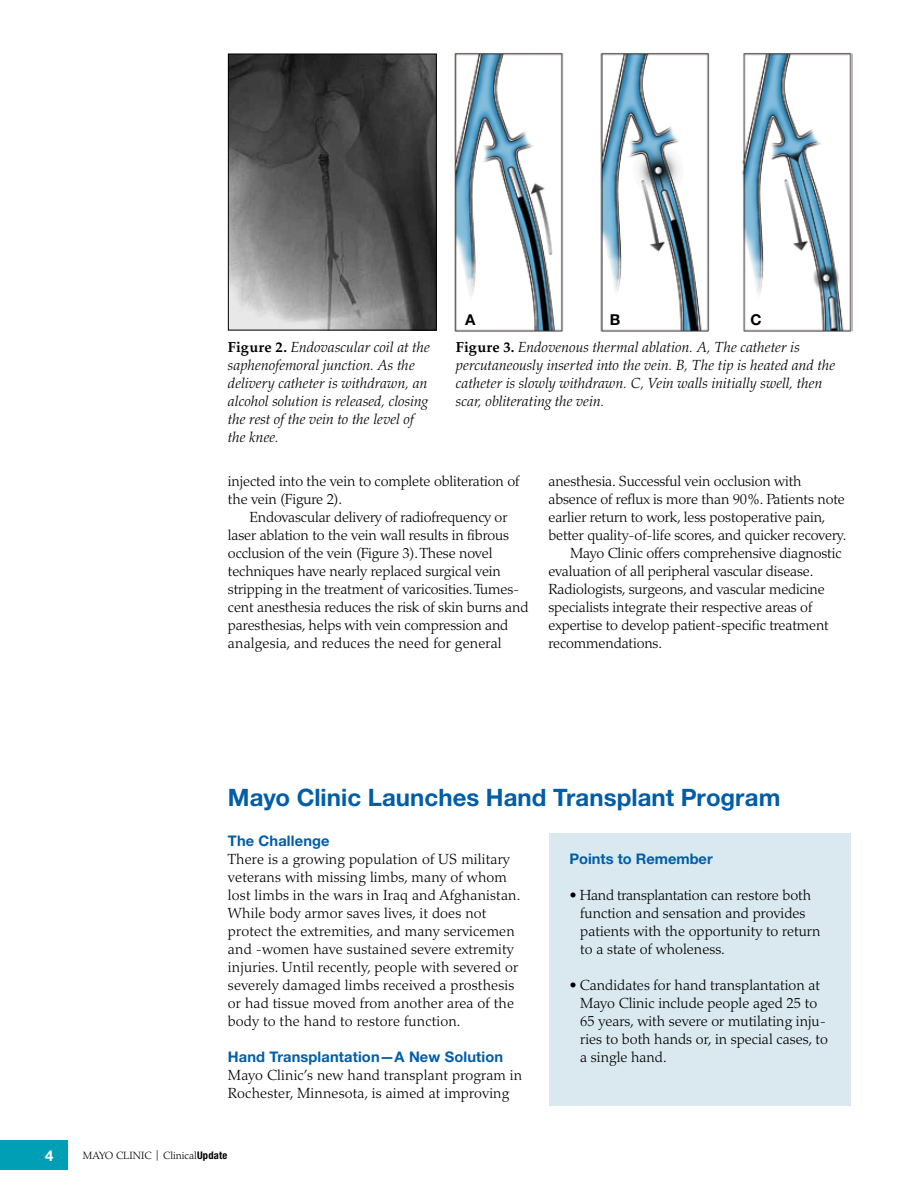
<style>
.page{position:relative;width:918px;height:1188px;background:#fff}
.page>*{position:absolute;margin:0;border:0;box-sizing:border-box;transform-origin:0 0}
.t1{font:700 24px "Helvetica Neue LT Std";letter-spacing:.005em;color:#005da8}
.t2{font:700 15px "Helvetica Neue LT Std";color:#000}
.t3{font:700 15px "Helvetica Neue LT Std";color:#fff}
.t4{font:300 14.7px/18px "Palatino LT Std";letter-spacing:-.01em;color:#000}
.t5{font:300 14.7px/18px "Palatino LT Std";letter-spacing:.01em;color:#000}
.t6{font:italic 300 14.7px/18px "Palatino LT Std";letter-spacing:.005em;color:#000}
.t7{font:700 14.7px "Helvetica Neue LT Std";letter-spacing:.01em;color:#005da8}
.t8{font:300 10.5px "Palatino LT Std";color:#000}
.s1{font-weight:700;font-style:normal}
.s2{font-weight:400}
.s3{font-family:"Helvetica Neue LT Std";font-weight:700;font-stretch:condensed}
</style>
<div class="page">
<div style="left:0;top:1140px;width:68px;height:30px;background:#009fb5"></div>
<div style="left:549px;top:833px;width:302px;height:273px;background:#d9e9ef"></div>
<img style="left:454px;top:53px;width:398px;height:279px">
<div style="left:463px;top:314px;width:15px;height:14px;background:#fff"></div>
<div style="left:607px;top:314px;width:16px;height:14px;background:#fff"></div>
<div style="left:748px;top:314px;width:16px;height:14px;background:#fff"></div>
<img style="left:230px;top:56px;width:205px;height:272px">
<div style="left:228px;top:54px;width:209px;height:276px;border:1px solid #000"></div>
<p class="t6" style="left:228px;top:338px;width:203px"><span class="s1">Figure 2.</span> Endovascular coil at the saphenofemoral junction. As the delivery catheter is withdrawn, an alcohol solution is released, closing the rest of the vein to the level of the knee.</p>
<p class="t2" style="left:610px;top:310px;width:12px">B</p>
<p class="t2" style="left:751px;top:310px;width:13px">C</p>
<p class="t6" style="left:456px;top:338px;width:381px"><span class="s1">Figure 3.</span> Endovenous thermal ablation. A, The catheter is percutaneously inserted into the vein. B, The tip is heated and the catheter is slowly withdrawn. C, Vein walls initially swell, then scar, obliterating the vein.</p>
<p class="t4" style="left:228px;top:472px;width:293px">injected into the vein to complete obliteration of the vein (Figure 2).</p>
<p class="t4" style="left:228px;top:508px;width:302px;text-indent:22px">Endovascular delivery of radiofrequency or laser ablation to the vein wall results in fibrous occlusion of the vein (Figure 3). These novel techniques have nearly replaced surgical vein stripping in the treatment of varicosities. Tumes&shy;cent anesthesia reduces the risk of skin burns and paresthesias, helps with vein compression and analgesia, and reduces the need for general</p>
<p class="t4" style="left:548px;top:472px;width:255px">anesthesia. Successful vein occlusion with</p>
<p class="t4" style="left:548px;top:490px;width:298px">absence of reflux is more than 90%. Patients note</p>
<p class="t4" style="left:548px;top:508px;width:279px">earlier return to work, less postoperative pain,</p>
<p class="t4" style="left:548px;top:526px;width:300px">better quality-of-life scores, and quicker recovery.</p>
<p class="t4" style="left:570px;top:544px;width:273px">Mayo Clinic offers comprehensive diagnostic</p>
<p class="t4" style="left:548px;top:562px;width:267px">evaluation of all peripheral vascular disease.</p>
<p class="t4" style="left:548px;top:580px;width:278px">Radiologists, surgeons, and vascular medicine</p>
<p class="t4" style="left:548px;top:598px;width:265px">specialists integrate their respective areas of</p>
<p class="t4" style="left:548px;top:616px;width:282px">expertise to develop patient-specific treatment</p>
<p class="t4" style="left:548px;top:634px;width:115px">recommendations.</p>
<h1 class="t1" style="left:228px;top:782px;width:554px">Mayo Clinic Launches Hand Transplant Program</h1>
<p class="t7" style="left:228px;top:832px;width:103px">The Challenge</p>
<p class="t5" style="left:228px;top:850px;width:294px">There is a growing population of US military veterans with missing limbs, many of whom lost limbs in the wars in Iraq and Afghanistan.<br>While body armor saves lives, it does not protect the extremities, and many servicemen and -women have sustained severe extremity injuries. Until recently, people with severed or severely damaged limbs received a prosthesis or had tissue moved from another area of the body to the hand to restore function.</p>
<p class="t7" style="left:228px;top:1048px;width:277px">Hand Transplantation—A New Solution</p>
<p class="t5" style="left:228px;top:1066px;width:296px">Mayo Clinic’s new hand transplant program in<br>Rochester, Minnesota, is aimed at improving</p>
<p class="t3" style="left:45px;top:1146px;width:10px">4</p>
<p class="t8" style="left:83px;top:1149px;width:146px">MAYO CLINIC <span class="s2">|</span> Clinical<span class="s3">Update</span></p>
<p class="t7" style="left:569px;top:850px;width:145px">Points to Remember</p>
<p class="t4" style="left:580px;top:886px;width:242px;text-indent:-11px">• Hand transplantation can restore both function and sensation and provides patients with the opportunity to return to a state of wholeness.</p>
<p class="t4" style="left:580px;top:976px;width:249px;text-indent:-11px">• Candidates for hand transplantation at Mayo Clinic include people aged 25 to 65 years, with severe or mutilating inju&shy;ries to both hands or, in special cases, to a single hand.</p>
</div>
